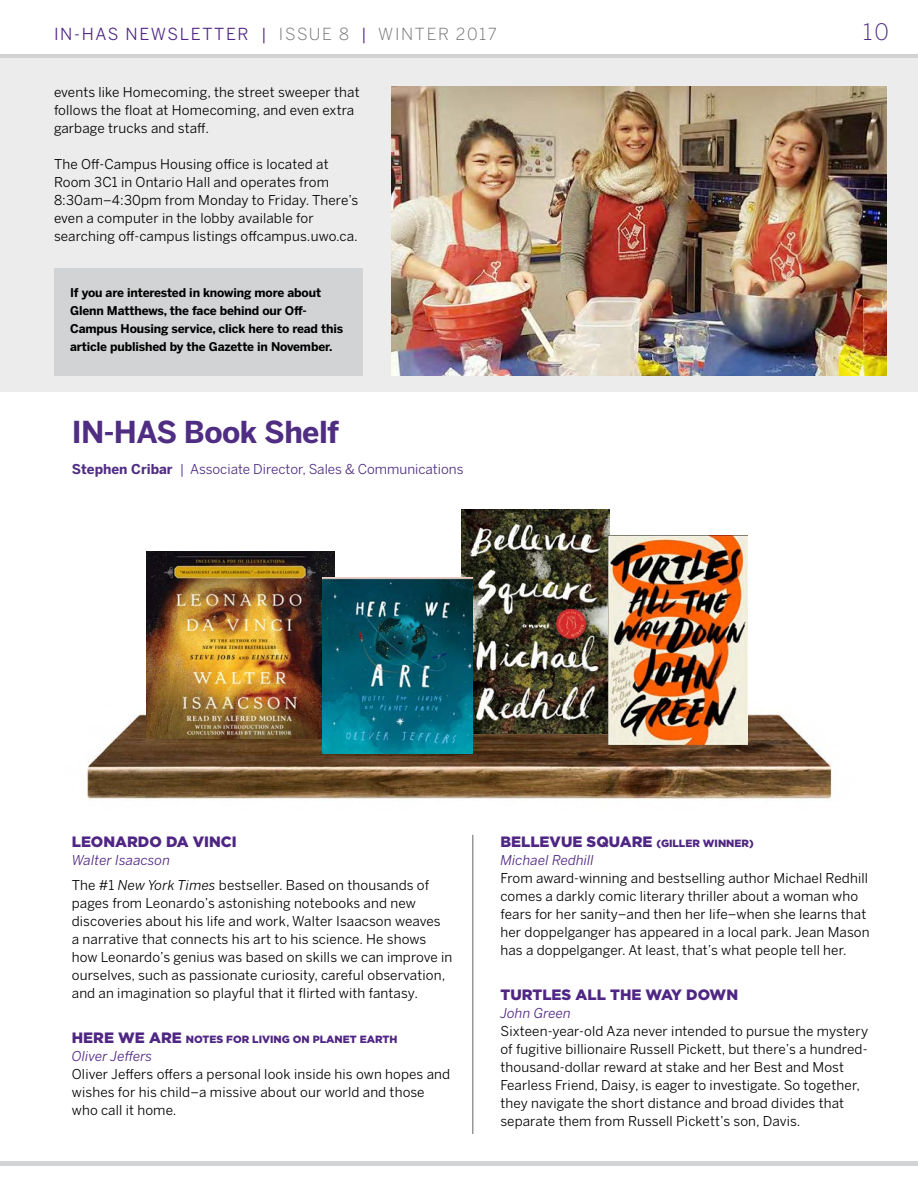
<style>
.page{position:relative;width:918px;height:1188px;background:#fff}
.page>*{position:absolute;margin:0;border:0;box-sizing:border-box;transform-origin:0 0}
.t1{font:700 30px "Benton Sans";letter-spacing:-.02em;color:#4f2d82}
.t2{font:300 22.5px "Benton Sans";color:#4f2d82}
.t3{font:16.5px "Benton Sans";letter-spacing:.1em;color:#4f2683}
.t4{font:900 15px "Gotham";color:#4f2683}
.t5{font:13.5px/18px "Benton Sans";letter-spacing:.01em;color:#000}
.t6{font:13.5px "Benton Sans";color:#4f2d82}
.t7{font:italic 13.5px "Benton Sans";letter-spacing:.01em;color:#4f2683}
.t8{font:700 12px/18px "Benton Sans";letter-spacing:-.01em;color:#000}
.t9{font:900 10.5px "Gotham";color:#4f2683}
.s1{font-weight:300;color:#6d6e71}
.s2{font-weight:700}
.s3{font-style:italic;color:#4f2683}
.s4{font-style:italic}
.s5{font-size:15px}
.s6{font-size:10.5px}
</style>
<div class="page">
<hr style="left:0;top:54px;width:918px;height:4px;background:#d1d3d4">
<hr style="left:0;top:1161px;width:918px;height:4px;background:#d1d3d4">
<img style="left:87px;top:714px;width:745px;height:86px">
<img style="left:461px;top:509px;width:148px;height:224px">
<img style="left:146px;top:551px;width:188px;height:188px">
<img style="left:609px;top:535px;width:139px;height:210px">
<img style="left:323px;top:578px;width:150px;height:175px">
<hr style="left:473px;top:835px;width:1px;height:299px;background:#636466">
<div style="left:0;top:58px;width:918px;height:333px;background:#ececed"></div>
<img style="left:392px;top:86px;width:494px;height:290px">
<div style="left:54px;top:269px;width:309px;height:107px;background:#d1d3d4"></div>
<p class="t3" style="left:54px;top:24px;width:444px">IN-HAS NEWSLETTER | <span class="s1">ISSUE 8</span> | <span class="s1">WINTER 2017</span></p>
<h2 class="t2" style="left:863px;top:19px;width:28px">10</h2>
<p class="t5" style="left:54px;top:83px;width:307px">events like Homecoming, the street sweeper that follows the float at Homecoming, and even extra garbage trucks and staff.</p>
<p class="t5" style="left:54px;top:155px;width:306px">The Off-Campus Housing office is located at Room 3C1 in Ontario Hall and operates from 8:30am–4:30pm from Monday to Friday. There’s even a computer in the lobby available for searching off-campus listings offcampus.uwo.ca.</p>
<p class="t8" style="left:70px;top:284px;width:275px">If you are interested in knowing more about Glenn Matthews, the face behind our Off-Campus Housing service, click here to read this article published by the Gazette in November.</p>
<h1 class="t1" style="left:72px;top:414px;width:269px">IN-HAS Book Shelf</h1>
<p class="t6" style="left:72px;top:461px;width:393px"><span class="s2">Stephen Cribar</span> | Associate Director, Sales &amp; Communications</p>
<p class="t4" style="left:72px;top:831px;width:166px">LEONARDO DA VINCI</p>
<p class="t5" style="left:72px;top:847px;width:359px;line-height:25.5px"><span class="s3">Walter Isaacson<br></span>The #1 <span class="s4">New York Times</span> bestseller. Based on thousands of</p>
<p class="t5" style="left:72px;top:894px;width:382px">pages from Leonardo’s astonishing notebooks and new discoveries about his life and work, Walter Isaacson weaves<br>a narrative that connects his art to his science. He shows how Leonardo’s genius was based on skills we can improve in ourselves, such as passionate curiosity, careful observation, and an imagination so playful that it flirted with fantasy.</p>
<p class="t9" style="left:72px;top:1032px;width:327px"><span class="s5">HERE WE ARE</span> NOTES FOR LIVING ON PLANET EARTH</p>
<p class="t7" style="left:72px;top:1049px;width:82px">Oliver Jeffers</p>
<p class="t5" style="left:72px;top:1065px;width:380px">Oliver Jeffers offers a personal look inside his own hopes and wishes for his child–a missive about our world and those who call it home.</p>
<p class="t4" style="left:500px;top:831px;width:255px">BELLEVUE SQUARE <span class="s6">(GILLER WINNER)</span></p>
<p class="t7" style="left:500px;top:852px;width:95px">Michael Redhill</p>
<p class="t5" style="left:500px;top:869px;width:371px">From award-winning and bestselling author Michael Redhill comes a darkly comic literary thriller about a woman who fears for her sanity–and then her life–when she learns that her doppelganger has appeared in a local park. Jean Mason has a doppelganger. At least, that’s what people tell her.</p>
<p class="t4" style="left:500px;top:984px;width:239px">TURTLES ALL THE WAY DOWN</p>
<p class="t7" style="left:500px;top:1005px;width:72px">John Green</p>
<p class="t5" style="left:500px;top:1022px;width:369px">Sixteen-year-old Aza never intended to pursue the mystery of fugitive billionaire Russell Pickett, but there’s a hundred&shy;thousand-dollar reward at stake and her Best and Most Fearless Friend, Daisy, is eager to investigate. So together, they navigate the short distance and broad divides that separate them from Russell Pickett’s son, Davis.</p>
</div>
